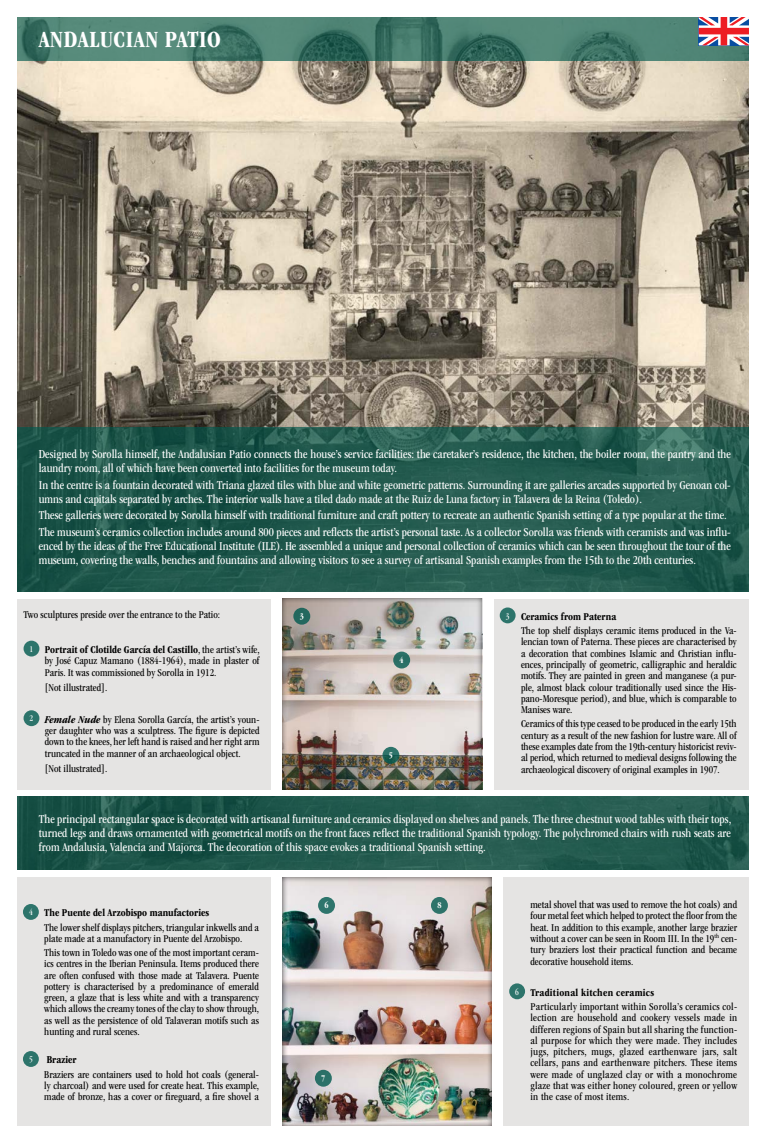
<style>
.page{position:relative;width:766px;height:1143px;background:#fff}
.page>*{position:absolute;margin:0;border:0;box-sizing:border-box;transform-origin:0 0}
.t1{font:700 condensed 24px "ITC Garamond Std";letter-spacing:.025em;color:#fff}
.t2{font:condensed 12.5px/14px "ITC Garamond Std";color:#fff}
.t3{font:condensed 10.8px/11.3px "ITC Garamond Std";color:#000;text-align:justify}
.t4{font:condensed 10.8px/14.1px "ITC Garamond Std";letter-spacing:.02em;color:#000}
.t5{font:700 condensed 10.8px "ITC Garamond Std";color:#000}
.t6{font:700 condensed 9px "ITC Garamond Std";color:#fff}
.t7{font:condensed 9px "ITC Garamond Std";color:#fff}
.s1{font-size:9px;color:#fff}
.s2{font-weight:700}
.s3{font-weight:700;font-style:italic}
</style>
<div class="page">
<img style="left:17px;top:60px;width:731px;height:367px">
<svg style="left:17px;top:427px;width:731px;height:164px;background:#21594d"></svg>
<div style="left:17px;top:598px;width:253px;height:191px;background:#e5e4e3"></div>
<div style="left:24px;top:710px;width:15px;height:16px;background:#2d746b;border-radius:50%"></div>
<div style="left:24px;top:640px;width:15px;height:16px;background:#2d746b;border-radius:50%"></div>
<div style="left:494px;top:598px;width:254px;height:191px;background:#e5e4e3"></div>
<svg style="left:499px;top:607px;width:16px;height:16px"></svg>
<div style="left:17px;top:877px;width:253px;height:248px;background:#e5e4e3"></div>
<svg style="left:23px;top:903px;width:16px;height:16px"></svg>
<svg style="left:23px;top:1050px;width:16px;height:16px"></svg>
<div style="left:503px;top:877px;width:245px;height:248px;background:#e5e4e3"></div>
<svg style="left:509px;top:983px;width:16px;height:16px"></svg>
<svg style="left:17px;top:796px;width:731px;height:73px;background:#20574c"></svg>
<div style="left:281px;top:877px;width:211px;height:249px;background:#000;opacity:.7"></div>
<div style="left:281px;top:597px;width:202px;height:193px;background:#000;opacity:.7"></div>
<svg style="left:17px;top:17px;width:731px;height:43px;background:#487d6f"></svg>
<svg style="left:698px;top:17px;width:50px;height:28px"></svg>
<svg style="left:318px;top:896px;width:17px;height:17px"></svg>
<svg style="left:431px;top:896px;width:17px;height:17px"></svg>
<svg style="left:315px;top:1069px;width:17px;height:17px"></svg>
<svg style="left:393px;top:651px;width:17px;height:17px"></svg>
<svg style="left:293px;top:607px;width:17px;height:17px"></svg>
<svg style="left:382px;top:746px;width:17px;height:17px"></svg>
<h1 class="t1" style="left:39px;top:26px;width:184px">ANDALUCIAN PATIO</h1>
<p class="t2" style="left:39px;top:447px;width:693px">Designed by Sorolla himself, the Andalusian Patio connects the house’s service facilities: the caretaker’s residence, the kitchen, the boiler room, the pantry and the laundry room, all of which have been converted into facilities for the museum today.</p>
<p class="t2" style="left:39px;top:477px;width:693px">In the centre is a fountain decorated with Triana glazed tiles with blue and white geometric patterns. Surrounding it are galleries arcades supported by Genoan col&shy;umns and capitals separated by arches. The interior walls have a tiled dado made at the Ruiz de Luna factory in Talavera de la Reina (Toledo).</p>
<p class="t2" style="left:39px;top:507px;width:693px;line-height:16.8px">These galleries were decorated by Sorolla himself with traditional furniture and craft pottery to recreate an authentic Spanish setting of a type popular at the time.<br>The museum’s ceramics collection includes around 800 pieces and reflects the artist’s personal taste. As a collector Sorolla was friends with ceramists and was influ-</p>
<p class="t2" style="left:39px;top:539px;width:693px">enced by the ideas of the Free Educational Institute (ILE). He assembled a unique and personal collection of ceramics which can be seen throughout the tour of the museum, covering the walls, benches and fountains and allowing visitors to see a survey of artisanal Spanish examples from the 15th to the 20th centuries.</p>
<p class="t3" style="left:24px;top:609px;width:198px">Two sculptures preside over the entrance to the Patio:</p>
<p class="t3" style="left:521px;top:609px;width:217px;line-height:14.1px;text-indent:-15px"><span class="s1">3</span> <span class="s2">Ceramics from Paterna<br></span>The top shelf displays ceramic items produced in the Va-</p>
<p class="t3" style="left:521px;top:636px;width:217px">lencian town of Paterna. These pieces are characterised by a decoration that combines Islamic and Christian influ&shy;ences, principally of geometric, calligraphic and heraldic motifs. They are painted in green and manganese (a pur&shy;ple, almost black colour traditionally used since the His&shy;pano-Moresque period), and blue, which is comparable to Manises ware.</p>
<p class="t3" style="left:521px;top:718px;width:217px">Ceramics of this type ceased to be produced in the early 15th century as a result of the new fashion for lustre ware. All of these examples date from the 19th-century historicist reviv&shy;al period, which returned to medieval designs following the archaeological discovery of original examples in 1907.</p>
<p class="t6" style="left:300px;top:611px;width:6px">3</p>
<p class="t3" style="left:45px;top:644px;width:216px;text-indent:-15px"><span class="s1">1</span> <span class="s2">Portrait of Clotilde García del Castillo</span>, the artist’s wife, by José Capuz Mamano (1884-1964), made in plaster of Paris. It was commissioned by Sorolla in 1912.</p>
<p class="t3" style="left:45px;top:682px;width:64px">[Not illustrated].</p>
<p class="t6" style="left:399px;top:654px;width:6px">4</p>
<p class="t3" style="left:45px;top:713px;width:216px;text-indent:-15px"><span class="s1">2</span> <span class="s3">Female Nude</span> by Elena Sorolla García, the artist’s youn&shy;ger daughter who was a sculptress. The figure is depicted down to the knees, her left hand is raised and her right arm truncated in the manner of an archaeological object.</p>
<p class="t3" style="left:45px;top:763px;width:64px">[Not illustrated].</p>
<p class="t6" style="left:389px;top:750px;width:6px">5</p>
<p class="t2" style="left:39px;top:811px;width:693px;text-align:justify">The principal rectangular space is decorated with artisanal furniture and ceramics displayed on shelves and panels. The three chestnut wood tables with their tops, turned legs and draws ornamented with geometrical motifs on the front faces reflect the traditional Spanish typology. The polychromed chairs with rush seats are from Andalusia, Valencia and Majorca. The decoration of this space evokes a traditional Spanish setting.</p>
<p class="t3" style="left:44px;top:905px;width:216px;line-height:14.1px;text-indent:-15px"><span class="s1">4</span> <span class="s2">The Puente del Arzobispo manufactories<br></span>The lower shelf displays pitchers, triangular inkwells and a</p>
<p class="t3" style="left:44px;top:931px;width:216px;line-height:14.1px">plate made at a manufactory in Puente del Arzobispo.<br>This town in Toledo was one of the most important ceram-</p>
<p class="t3" style="left:44px;top:958px;width:216px">ics centres in the Iberian Peninsula. Items produced there are often confused with those made at Talavera. Puente pottery is characterised by a predominance of emerald green, a glaze that is less white and with a transparency which allows the creamy tones of the clay to show through, as well as the persistence of old Talaveran motifs such as hunting and rural scenes.</p>
<p class="t7" style="left:29px;top:1054px;width:5px">5</p>
<p class="t5" style="left:47px;top:1053px;width:31px">Brazier</p>
<p class="t3" style="left:44px;top:1068px;width:216px">Braziers are containers used to hold hot coals (general&shy;ly charcoal) and were used for create heat. This example, made of bronze, has a cover or fireguard, a fire shovel a</p>
<p class="t6" style="left:324px;top:900px;width:6px">6</p>
<p class="t6" style="left:437px;top:900px;width:6px">8</p>
<p class="t6" style="left:321px;top:1072px;width:6px">7</p>
<p class="t3" style="left:530px;top:899px;width:208px">metal shovel that was used to remove the hot coals) and four metal feet which helped to protect the floor from the heat. In addition to this example, another large brazier without a cover can be seen in Room III. In the 19<sup>th</sup> cen&shy;tury braziers lost their practical function and became decorative household items.</p>
<p class="t4" style="left:530px;top:985px;width:208px;text-indent:-15px"><span class="s1">6</span> <span class="s2">Traditional kitchen ceramics<br></span>Particularly important within Sorolla’s ceramics col-</p>
<p class="t3" style="left:530px;top:1012px;width:208px">lection are household and cookery vessels made in differen regions of Spain but all sharing the function&shy;al purpose for which they were made. They includes jugs, pitchers, mugs, glazed earthenware jars, salt cellars, pans and earthenware pitchers. These items were made of unglazed clay or with a monochrome glaze that was either honey coloured, green or yellow in the case of most items.</p>
</div>
